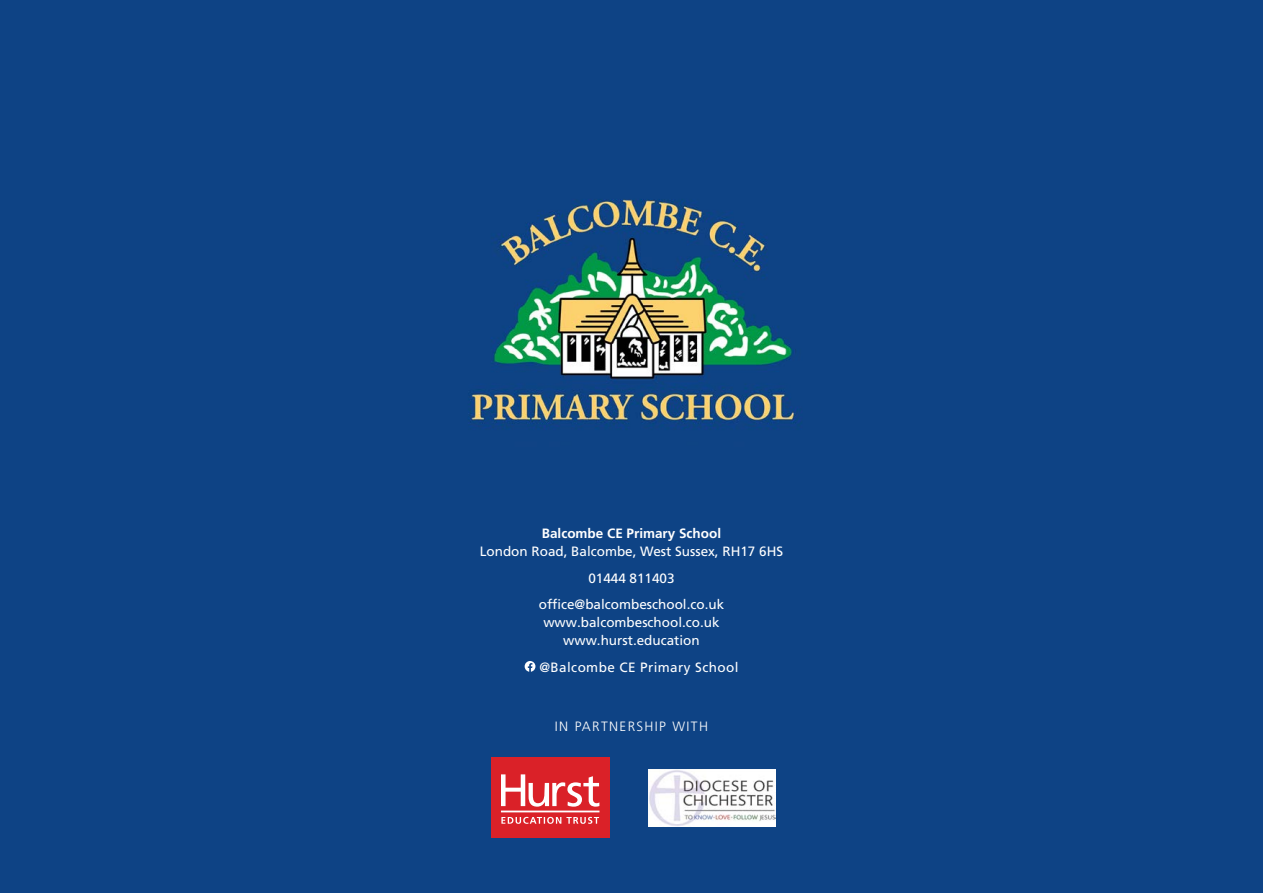
<style>
.page{position:relative;width:1263px;height:893px;background:#0e4385}
.page>*{position:absolute;margin:0;border:0;box-sizing:border-box;transform-origin:0 0}
.t1{font:13.5px/18px "Frutiger LT Pro";color:#fff;text-align:center}
.t2{font:13.5px "Frutiger LT Pro";letter-spacing:.03em;color:#fff}
.t3{font:300 13.5px "Frutiger LT Pro";letter-spacing:.1em;color:#fff}
.s1{font-weight:700}
</style>
<div class="page">
<svg style="left:525px;top:661px;width:10px;height:11px"></svg>
<img style="left:469px;top:199px;width:331px;height:229px">
<img style="left:648px;top:769px;width:127px;height:58px">
<div style="left:491px;top:757px;width:119px;height:81px;background:#da2128"></div>
<svg style="left:501px;top:774px;width:98px;height:33px"></svg>
<hr style="left:501px;top:811px;width:98px;height:1px;background:#fff">
<svg style="left:501px;top:817px;width:98px;height:7px"></svg>
<p class="t1" style="left:480px;top:525px;width:305px"><span class="s1">Balcombe CE Primary School<br></span>London Road, Balcombe, West Sussex, RH17 6HS</p>
<p class="t1" style="left:588px;top:569px;width:88px">01444 811403</p>
<p class="t1" style="left:539px;top:596px;width:187px">office@balcombeschool.co.uk www.balcombeschool.co.uk www.hurst.education</p>
<p class="t2" style="left:539px;top:659px;width:201px">@Balcombe CE Primary School</p>
<p class="t3" style="left:555px;top:719px;width:155px">IN PARTNERSHIP WITH</p>
</div>
